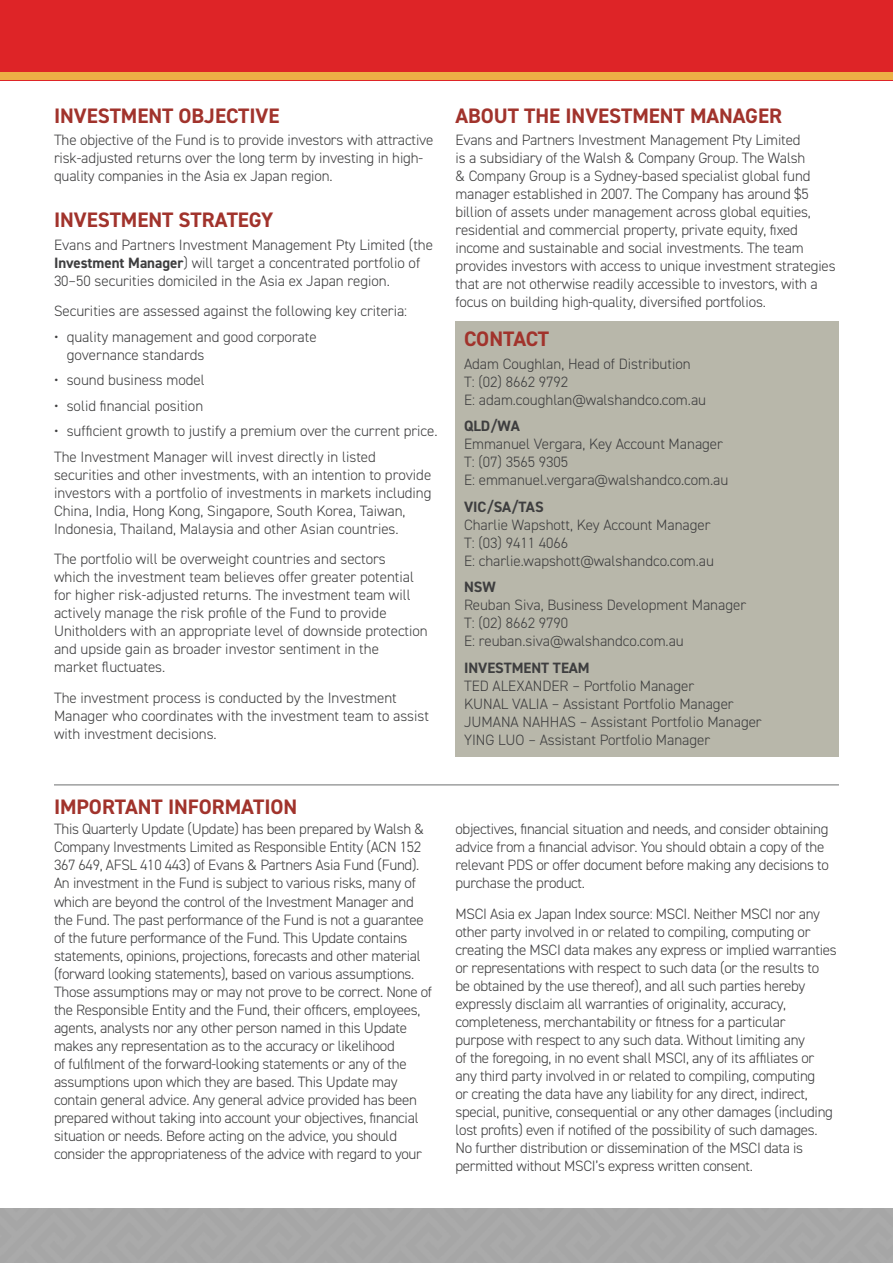
<style>
.page{position:relative;width:893px;height:1263px;background:#fff}
.page>*{position:absolute;margin:0;border:0;box-sizing:border-box;transform-origin:0 0}
.red_subhead{font:700 21px "DIN2014";color:#a1332c}
.Body_copy{font:300 15px/18px "DIN2014";letter-spacing:-.02em;color:#3e3e3f}
.Body_copy-2{font:300 15px/18px "DIN2014";color:#3e3e3f}
.bullets{font:300 15px/18px "DIN2014";color:#3e3e3f}
.s1{font-weight:700}
</style>
<div class="page">
<div style="left:0;top:0;width:893px;height:80px;background:#de2427"></div>
<div style="left:0;top:73px;width:893px;height:7px;background:#edae46"></div>
<div style="left:455px;top:321px;width:384px;height:436px;background:#b8b7aa"></div>
<hr style="left:54px;top:784px;width:785px;height:1px;background:#6e6f70">
<p class="red_subhead" style="left:54px;top:101px;width:227px">INVESTMENT OBJECTIVE</p>
<p class="Body_copy" style="left:54px;top:131px;width:381px">The objective of the Fund is to provide investors with attractive risk-adjusted returns over the long term by investing in high&shy;quality companies in the Asia ex Japan region.</p>
<p class="red_subhead" style="left:54px;top:206px;width:221px">INVESTMENT STRATEGY</p>
<p class="Body_copy-2" style="left:54px;top:236px;width:381px">Evans and Partners Investment Management Pty Limited (the<br><span class="s1">Investment Manager</span>) will target a concentrated portfolio of<br>30–50 securities domiciled in the Asia ex Japan region.</p>
<p class="Body_copy-2" style="left:54px;top:302px;width:355px">Securities are assessed against the following key criteria:</p>
<p class="bullets" style="left:67px;top:328px;width:251px;text-indent:-13px">• quality management and good corporate governance standards</p>
<p class="bullets" style="left:54px;top:371px;width:152px">• sound business model</p>
<p class="bullets" style="left:54px;top:397px;width:151px">• solid financial position</p>
<p class="bullets" style="left:54px;top:422px;width:385px">• sufficient growth to justify a premium over the current price.</p>
<p class="Body_copy-2" style="left:54px;top:448px;width:379px">The Investment Manager will invest directly in listed securities and other investments, with an intention to provide investors with a portfolio of investments in markets including China, India, Hong Kong, Singapore, South Korea, Taiwan, Indonesia, Thailand, Malaysia and other Asian countries.</p>
<p class="Body_copy-2" style="left:54px;top:550px;width:375px">The portfolio will be overweight countries and sectors<br>which the investment team believes offer greater potential for higher risk-adjusted returns. The investment team will actively manage the risk profile of the Fund to provide Unitholders with an appropriate level of downside protection and upside gain as broader investor sentiment in the<br>market fluctuates.</p>
<p class="Body_copy-2" style="left:54px;top:689px;width:377px">The investment process is conducted by the Investment<br>Manager who coordinates with the investment team to assist with investment decisions.</p>
<p class="red_subhead" style="left:455px;top:101px;width:328px">ABOUT THE INVESTMENT MANAGER</p>
<p class="Body_copy" style="left:455px;top:131px;width:382px">Evans and Partners Investment Management Pty Limited<br>is a subsidiary of the Walsh &amp; Company Group. The Walsh<br>&amp; Company Group is a Sydney-based specialist global fund manager established in 2007. The Company has around $5 billion of assets under management across global equities, residential and commercial property, private equity, fixed income and sustainable and social investments. The team provides investors with access to unique investment strategies that are not otherwise readily accessible to investors, with a focus on building high-quality, diversified portfolios.</p>
<p class="red_subhead" style="left:464px;top:325px;width:87px">CONTACT</p>
<p class="Body_copy-2" style="left:464px;top:354px;width:244px">Adam Coughlan, Head of Distribution<br>T: (02) 8662 9792<br>E: adam.coughlan@walshandco.com.au</p>
<p class="Body_copy-2" style="left:464px;top:417px;width:266px"><span class="s1">QLD/WA<br></span>Emmanuel Vergara, Key Account Manager<br>T: (07) 3565 9305<br>E: emmanuel.vergara@walshandco.com.au</p>
<p class="Body_copy-2" style="left:464px;top:497px;width:252px"><span class="s1">VIC/SA/TAS<br></span>Charlie Wapshott, Key Account Manager<br>T: (03) 9411 4066<br>E: charlie.wapshott@walshandco.com.au</p>
<p class="Body_copy-2" style="left:464px;top:578px;width:284px"><span class="s1">NSW<br></span>Reuban Siva, Business Development Manager<br>T: (02) 8662 9790<br>E: reuban.siva@walshandco.com.au</p>
<p class="Body_copy-2" style="left:464px;top:658px;width:299px"><span class="s1">INVESTMENT TEAM<br></span>TED ALEXANDER – Portfolio Manager<br>KUNAL VALIA – Assistant Portfolio Manager JUMANA NAHHAS – Assistant Portfolio Manager YING LUO – Assistant Portfolio Manager</p>
<p class="red_subhead" style="left:54px;top:793px;width:245px">IMPORTANT INFORMATION</p>
<p class="Body_copy" style="left:54px;top:820px;width:380px">This Quarterly Update (Update) has been prepared by Walsh &amp; Company Investments Limited as Responsible Entity (ACN 152<br>367 649, AFSL 410 443) of Evans &amp; Partners Asia Fund (Fund).<br>An investment in the Fund is subject to various risks, many of which are beyond the control of the Investment Manager and the Fund. The past performance of the Fund is not a guarantee of the future performance of the Fund. This Update contains statements, opinions, projections, forecasts and other material (forward looking statements), based on various assumptions.<br>Those assumptions may or may not prove to be correct. None of the Responsible Entity and the Fund, their officers, employees, agents, analysts nor any other person named in this Update makes any representation as to the accuracy or likelihood<br>of fulfilment of the forward-looking statements or any of the assumptions upon which they are based. This Update may contain general advice. Any general advice provided has been prepared without taking into account your objectives, financial situation or needs. Before acting on the advice, you should consider the appropriateness of the advice with regard to your</p>
<p class="Body_copy" style="left:455px;top:820px;width:375px">objectives, financial situation and needs, and consider obtaining advice from a financial advisor. You should obtain a copy of the relevant PDS or offer document before making any decisions to purchase the product.</p>
<p class="Body_copy" style="left:455px;top:905px;width:383px">MSCI Asia ex Japan Index source: MSCI. Neither MSCI nor any other party involved in or related to compiling, computing or creating the MSCI data makes any express or implied warranties or representations with respect to such data (or the results to be obtained by the use thereof), and all such parties hereby expressly disclaim all warranties of originality, accuracy, completeness, merchantability or fitness for a particular purpose with respect to any such data. Without limiting any<br>of the foregoing, in no event shall MSCI, any of its affiliates or any third party involved in or related to compiling, computing<br>or creating the data have any liability for any direct, indirect, special, punitive, consequential or any other damages (including lost profits) even if notified of the possibility of such damages.<br>No further distribution or dissemination of the MSCI data is permitted without MSCI’s express written consent.</p>
</div>
